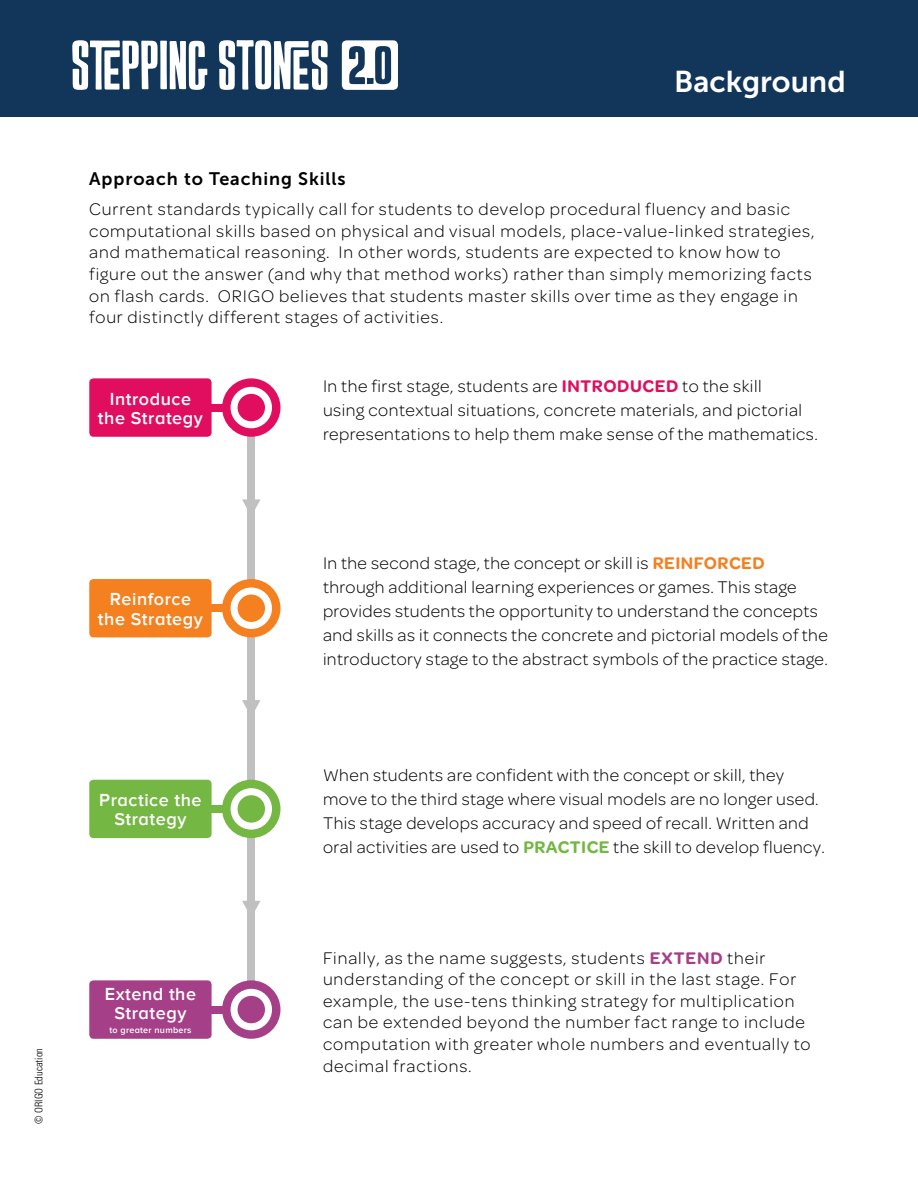
<style>
.page{position:relative;width:918px;height:1188px;background:#fff}
.page>*{position:absolute;margin:0;border:0;box-sizing:border-box;transform-origin:0 0}
.t1{font:30px "Museo Sans 700";color:#fff}
.t2{font:300 18px/21.6px "Omnes";letter-spacing:.04em;color:#000}
.t3{font:700 18px/19.5px "O THAI";letter-spacing:.03em;color:#fff;text-align:center}
.t4{font:18px "Museo Sans 700";letter-spacing:.05em;color:#000}
.t5{font:300 condensed 10.5px "Univers";color:#000}
.t6{font:700 9px "O THAI";letter-spacing:.03em;color:#fff}
.s1{font-weight:600;color:#e10e5f}
.s2{font-weight:600;color:#f58020}
.s3{font-weight:600;color:#74b743}
.s4{font-weight:600;color:#a54088}
</style>
<div class="page">
<div style="left:0;top:0;width:918px;height:117px;background:#12365a"></div>
<svg style="left:72px;top:40px;width:135px;height:50px"></svg>
<svg style="left:219px;top:40px;width:109px;height:50px"></svg>
<div style="left:342px;top:40px;width:56px;height:50px;background:#fff;border-radius:5px"></div>
<svg style="left:349px;top:46px;width:42px;height:39px"></svg>
<div style="left:248px;top:408px;width:7px;height:602px;background:#c0c0c0"></div>
<svg style="left:242px;top:499px;width:19px;height:17px"></svg>
<svg style="left:242px;top:700px;width:19px;height:17px"></svg>
<svg style="left:242px;top:901px;width:18px;height:17px"></svg>
<div style="left:203px;top:404px;width:48px;height:7px;background:#e10e5f"></div>
<div style="left:89px;top:378px;width:123px;height:59px;background:#e10e5f;border-radius:4px"></div>
<svg style="left:222px;top:378px;width:58px;height:59px"></svg>
<div style="left:203px;top:604px;width:48px;height:8px;background:#f58020"></div>
<svg style="left:222px;top:579px;width:58px;height:58px"></svg>
<div style="left:89px;top:579px;width:123px;height:58px;background:#f58020;border-radius:4px"></div>
<div style="left:203px;top:805px;width:48px;height:8px;background:#74b743"></div>
<svg style="left:222px;top:780px;width:58px;height:58px"></svg>
<div style="left:89px;top:780px;width:123px;height:58px;background:#74b743;border-radius:4px"></div>
<div style="left:203px;top:1006px;width:48px;height:7px;background:#a54088"></div>
<svg style="left:222px;top:980px;width:58px;height:59px"></svg>
<div style="left:89px;top:980px;width:123px;height:59px;background:#a54088;border-radius:4px"></div>
<p class="t5" style="left:32px;top:1124px;width:77px;rotate:-90deg">© ORIGO Education</p>
<h1 class="t1" style="left:674px;top:65px;width:173px">Background</h1>
<p class="t4" style="left:89px;top:169px;width:258px">Approach to Teaching Skills</p>
<p class="t2" style="left:89px;top:197px;width:727px">Current standards typically call for students to develop procedural fluency and basic computational skills based on physical and visual models, place-value-linked strategies, and mathematical reasoning. In other words, students are expected to know how to figure out the answer (and why that method works) rather than simply memorizing facts on flash cards. ORIGO believes that students master skills over time as they engage in four distinctly different stages of activities.</p>
<p class="t3" style="left:98px;top:389px;width:106px">Introduce the Strategy</p>
<p class="t3" style="left:98px;top:590px;width:106px">Reinforce the Strategy</p>
<p class="t3" style="left:99px;top:791px;width:104px">Practice the<br>Strategy</p>
<p class="t3" style="left:105px;top:985px;width:93px">Extend the<br>Strategy</p>
<p class="t6" style="left:109px;top:1025px;width:84px">to greater numbers</p>
<p class="t2" style="left:323px;top:373px;width:496px;line-height:24px">In the first stage, students are <span class="s1">INTRODUCED</span> to the skill<br>using contextual situations, concrete materials, and pictorial representations to help them make sense of the mathematics.</p>
<p class="t2" style="left:323px;top:550px;width:506px;line-height:24px">In the second stage, the concept or skill is <span class="s2">REINFORCED </span>through additional learning experiences or games. This stage provides students the opportunity to understand the concepts and skills as it connects the concrete and pictorial models of the introductory stage to the abstract symbols of the practice stage.</p>
<p class="t2" style="left:323px;top:762px;width:504px;line-height:24px">When students are confident with the concept or skill, they move to the third stage where visual models are no longer used.<br>This stage develops accuracy and speed of recall. Written and oral activities are used to <span class="s3">PRACTICE</span> the skill to develop fluency.</p>
<p class="t2" style="left:323px;top:946px;width:489px">Finally, as the name suggests, students <span class="s4">EXTEND</span> their understanding of the concept or skill in the last stage. For example, the use-tens thinking strategy for multiplication can be extended beyond the number fact range to include computation with greater whole numbers and eventually to decimal fractions.</p>
</div>
